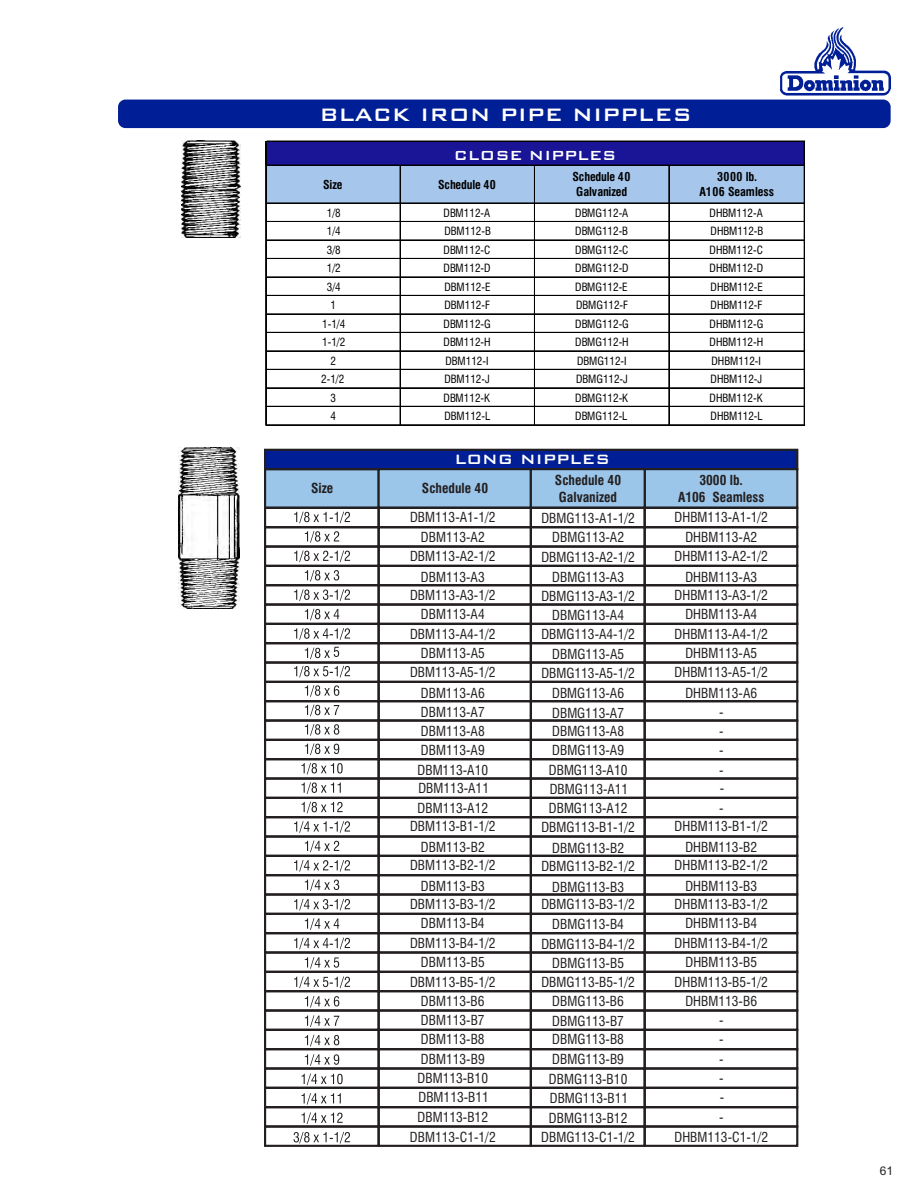
<style>
.page{position:relative;width:918px;height:1188px;background:#fff}
.page>*{position:absolute;margin:0;border:0;box-sizing:border-box;transform-origin:0 0}
.t1{font:500 24px "Bank Gothic BT";color:#fff}
.t2{font:500 18px "Bank Gothic BT";color:#fff}
.t3{font:500 17.55px "Bank Gothic BT";color:#fff}
.t4{font:condensed 13.5px/19.4px "Swiss 721 BT";color:#231f20;text-align:center}
.t5{font:700 condensed 13.5px/16.2px "Swiss 721 BT";color:#231f20}
.t6{font:700 condensed 12px/15.8px "Swiss 721 BT";letter-spacing:-.01em;color:#000;text-align:center}
.t7{font:12px "Arial";color:#231f20}
.t8{font:condensed 11.1px "Swiss 721 BT";color:#000}
</style>
<div class="page">
<img style="left:182px;top:141px;width:58px;height:97px">
<img style="left:179px;top:448px;width:60px;height:161px">
<div style="left:266px;top:141px;width:539px;height:25px;background:#1a1496"></div>
<div style="left:266px;top:165px;width:539px;height:39px;background:#a6c7eb"></div>
<hr style="left:265px;top:141px;width:1px;height:285px;background:#000">
<hr style="left:266px;top:141px;width:1px;height:285px;background:#000">
<hr style="left:804px;top:142px;width:1px;height:284px;background:#000">
<hr style="left:400px;top:166px;width:1px;height:260px;background:#000">
<hr style="left:534px;top:166px;width:1px;height:260px;background:#000">
<hr style="left:669px;top:166px;width:1px;height:260px;background:#000">
<hr style="left:267px;top:141px;width:538px;height:1px;background:#000">
<hr style="left:267px;top:165px;width:538px;height:1px;background:#000">
<hr style="left:267px;top:203px;width:538px;height:1px;background:#000">
<hr style="left:267px;top:221px;width:538px;height:1px;background:#000">
<hr style="left:267px;top:240px;width:538px;height:1px;background:#000">
<hr style="left:267px;top:258px;width:538px;height:1px;background:#000">
<hr style="left:267px;top:277px;width:538px;height:1px;background:#000">
<hr style="left:267px;top:295px;width:538px;height:1px;background:#000">
<hr style="left:267px;top:314px;width:538px;height:1px;background:#000">
<hr style="left:267px;top:332px;width:538px;height:1px;background:#000">
<hr style="left:267px;top:351px;width:538px;height:1px;background:#000">
<hr style="left:267px;top:369px;width:538px;height:1px;background:#000">
<hr style="left:267px;top:388px;width:538px;height:1px;background:#000">
<hr style="left:267px;top:406px;width:538px;height:1px;background:#000">
<hr style="left:267px;top:424px;width:538px;height:1px;background:#000">
<hr style="left:267px;top:425px;width:538px;height:1px;background:#000">
<img style="left:780px;top:28px;width:111px;height:68px">
<div style="left:118px;top:100px;width:773px;height:28px;background:#001f96;border-radius:7px"></div>
<svg style="left:264px;top:448px;width:535px;height:699px"></svg>
<h1 class="t1" style="left:320px;top:102px;width:374px">BLACK IRON PIPE NIPPLES</h1>
<p class="t3" style="left:454px;top:146px;width:164px">CLOSE NIPPLES</p>
<p class="t6" style="left:323px;top:178px;width:21px">Size</p>
<p class="t6" style="left:438px;top:178px;width:59px">Schedule 40</p>
<p class="t6" style="left:572px;top:170px;width:59px">Schedule 40<br>Galvanized</p>
<p class="t6" style="left:699px;top:170px;width:76px">3000 lb.<br>A106 Seamless</p>
<p class="t8" style="left:327px;top:208px;width:15px">1/8</p>
<p class="t8" style="left:444px;top:208px;width:48px">DBM112-A</p>
<p class="t8" style="left:575px;top:208px;width:55px">DBMG112-A</p>
<p class="t8" style="left:710px;top:208px;width:55px">DHBM112-A</p>
<p class="t8" style="left:327px;top:227px;width:15px">1/4</p>
<p class="t8" style="left:445px;top:227px;width:48px">DBM112-B</p>
<p class="t8" style="left:575px;top:227px;width:55px">DBMG112-B</p>
<p class="t8" style="left:711px;top:227px;width:55px">DHBM112-B</p>
<p class="t8" style="left:327px;top:245px;width:15px">3/8</p>
<p class="t8" style="left:444px;top:245px;width:48px">DBM112-C</p>
<p class="t8" style="left:575px;top:245px;width:55px">DBMG112-C</p>
<p class="t8" style="left:710px;top:245px;width:55px">DHBM112-C</p>
<p class="t8" style="left:327px;top:264px;width:15px">1/2</p>
<p class="t8" style="left:444px;top:264px;width:49px">DBM112-D</p>
<p class="t8" style="left:575px;top:264px;width:55px">DBMG112-D</p>
<p class="t8" style="left:710px;top:264px;width:55px">DHBM112-D</p>
<p class="t8" style="left:327px;top:282px;width:15px">3/4</p>
<p class="t8" style="left:445px;top:282px;width:48px">DBM112-E</p>
<p class="t8" style="left:575px;top:282px;width:54px">DBMG112-E</p>
<p class="t8" style="left:711px;top:282px;width:54px">DHBM112-E</p>
<p class="t8" style="left:331px;top:301px;width:7px">1</p>
<p class="t8" style="left:445px;top:301px;width:47px">DBM112-F</p>
<p class="t8" style="left:576px;top:301px;width:53px">DBMG112-F</p>
<p class="t8" style="left:711px;top:301px;width:53px">DHBM112-F</p>
<p class="t8" style="left:322px;top:319px;width:25px">1-1/4</p>
<p class="t8" style="left:444px;top:319px;width:49px">DBM112-G</p>
<p class="t8" style="left:575px;top:319px;width:55px">DBMG112-G</p>
<p class="t8" style="left:710px;top:319px;width:55px">DHBM112-G</p>
<p class="t8" style="left:322px;top:338px;width:25px">1-1/2</p>
<p class="t8" style="left:444px;top:338px;width:49px">DBM112-H</p>
<p class="t8" style="left:575px;top:338px;width:55px">DBMG112-H</p>
<p class="t8" style="left:710px;top:338px;width:55px">DHBM112-H</p>
<p class="t8" style="left:331px;top:356px;width:7px">2</p>
<p class="t8" style="left:445px;top:356px;width:45px">DBM112-I</p>
<p class="t8" style="left:577px;top:356px;width:51px">DBMG112-I</p>
<p class="t8" style="left:711px;top:356px;width:51px">DHBM112-I</p>
<p class="t8" style="left:321px;top:375px;width:25px">2-1/2</p>
<p class="t8" style="left:445px;top:375px;width:47px">DBM112-J</p>
<p class="t8" style="left:576px;top:375px;width:53px">DBMG112-J</p>
<p class="t8" style="left:711px;top:375px;width:53px">DHBM112-J</p>
<p class="t8" style="left:331px;top:393px;width:7px">3</p>
<p class="t8" style="left:444px;top:393px;width:48px">DBM112-K</p>
<p class="t8" style="left:575px;top:393px;width:55px">DBMG112-K</p>
<p class="t8" style="left:710px;top:393px;width:55px">DHBM112-K</p>
<p class="t8" style="left:331px;top:412px;width:7px">4</p>
<p class="t8" style="left:445px;top:412px;width:47px">DBM112-L</p>
<p class="t8" style="left:575px;top:412px;width:54px">DBMG112-L</p>
<p class="t8" style="left:711px;top:412px;width:54px">DHBM112-L</p>
<h2 class="t2" style="left:454px;top:450px;width:157px">LONG NIPPLES</h2>
<p class="t5" style="left:311px;top:482px;width:24px">Size</p>
<p class="t5" style="left:422px;top:482px;width:68px">Schedule 40</p>
<p class="t5" style="left:555px;top:474px;width:68px">Schedule 40<br>Galvanized</p>
<p class="t5" style="left:678px;top:474px;width:88px;text-align:center">3000 lb.<br>A106 Seamless</p>
<p class="t4" style="left:410px;top:509px;width:87px;line-height:19.8px">DBM113-A1-1/2<br>DBM113-A2<br>DBM113-A2-1/2<br>DBM113-A3</p>
<p class="t4" style="left:410px;top:587px;width:87px">DBM113-A3-1/2<br>DBM113-A4<br>DBM113-A4-1/2<br>DBM113-A5<br>DBM113-A5-1/2</p>
<p class="t4" style="left:421px;top:684px;width:65px;text-align:justify">DBM113-A6<br>DBM113-A7<br>DBM113-A8<br>DBM113-A9</p>
<p class="t4" style="left:410px;top:762px;width:87px;line-height:18.9px">DBM113-A10<br>DBM113-A11<br>DBM113-A12<br>DBM113-B1-1/2</p>
<p class="t4" style="left:410px;top:840px;width:87px;line-height:17.9px">DBM113-B2<br>DBM113-B2-1/2</p>
<p class="t4" style="left:410px;top:879px;width:87px;line-height:17.4px">DBM113-B3<br>DBM113-B3-1/2</p>
<p class="t4" style="left:410px;top:915px;width:87px">DBM113-B4<br>DBM113-B4-1/2<br>DBM113-B5<br>DBM113-B5-1/2<br>DBM113-B6<br>DBM113-B7<br>DBM113-B8<br>DBM113-B9<br>DBM113-B10<br>DBM113-B11<br>DBM113-B12<br>DBM113-C1-1/2</p>
<p class="t4" style="left:675px;top:509px;width:95px;line-height:19.8px">DHBM113-A1-1/2<br>DHBM113-A2<br>DHBM113-A2-1/2<br>DHBM113-A3</p>
<p class="t4" style="left:675px;top:587px;width:95px">DHBM113-A3-1/2<br>DHBM113-A4<br>DHBM113-A4-1/2<br>DHBM113-A5<br>DHBM113-A5-1/2</p>
<p class="t4" style="left:685px;top:684px;width:73px">DHBM113-A6 -<br>-<br>-</p>
<p class="t4" style="left:675px;top:762px;width:95px;line-height:18.9px">-<br>-<br>-<br>DHBM113-B1-1/2</p>
<p class="t4" style="left:675px;top:840px;width:95px;line-height:17.9px">DHBM113-B2<br>DHBM113-B2-1/2</p>
<p class="t4" style="left:675px;top:879px;width:95px;line-height:17.4px">DHBM113-B3<br>DHBM113-B3-1/2</p>
<p class="t4" style="left:674px;top:915px;width:95px">DHBM113-B4<br>DHBM113-B4-1/2<br>DHBM113-B5<br>DHBM113-B5-1/2<br>DHBM113-B6<br>-<br>-<br>-<br>-<br>-<br>-<br>DHBM113-C1-1/2</p>
<p class="t4" style="left:541px;top:509px;width:95px;line-height:19.8px">DBMG113-A1-1/2<br>DBMG113-A2<br>DBMG113-A2-1/2<br>DBMG113-A3</p>
<p class="t4" style="left:541px;top:588px;width:95px">DBMG113-A3-1/2<br>DBMG113-A4<br>DBMG113-A4-1/2<br>DBMG113-A5<br>DBMG113-A5-1/2</p>
<p class="t4" style="left:552px;top:685px;width:73px;text-align:justify">DBMG113-A6<br>DBMG113-A7<br>DBMG113-A8<br>DBMG113-A9</p>
<p class="t4" style="left:541px;top:762px;width:95px;line-height:18.9px">DBMG113-A10<br>DBMG113-A11<br>DBMG113-A12<br>DBMG113-B1-1/2</p>
<p class="t4" style="left:541px;top:841px;width:95px;line-height:17.9px">DBMG113-B2<br>DBMG113-B2-1/2</p>
<p class="t4" style="left:541px;top:880px;width:95px;line-height:17.4px">DBMG113-B3<br>DBMG113-B3-1/2</p>
<p class="t4" style="left:541px;top:916px;width:95px">DBMG113-B4<br>DBMG113-B4-1/2<br>DBMG113-B5<br>DBMG113-B5-1/2<br>DBMG113-B6<br>DBMG113-B7<br>DBMG113-B8<br>DBMG113-B9<br>DBMG113-B10<br>DBMG113-B11<br>DBMG113-B12<br>DBMG113-C1-1/2</p>
<p class="t7" style="left:880px;top:1166px;width:15px">61</p>
</div>
